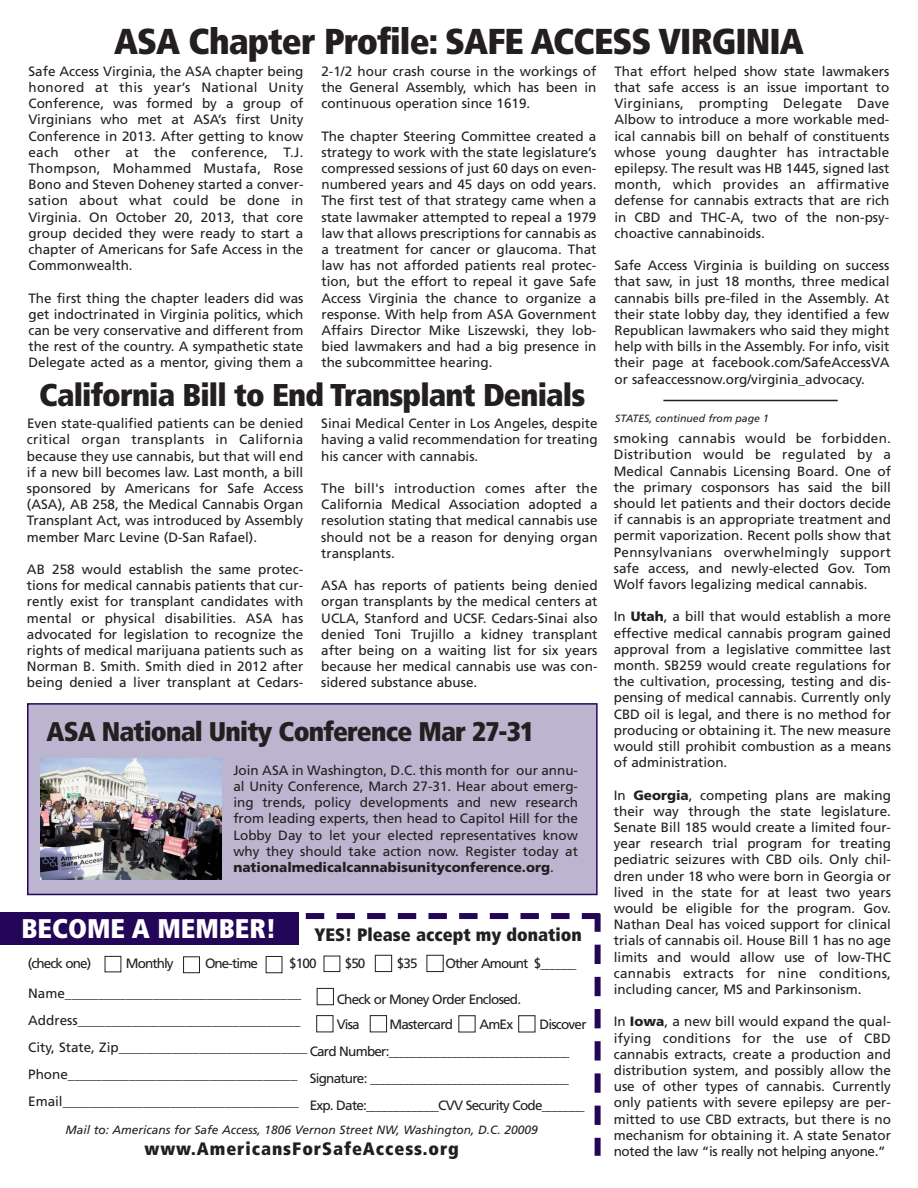
<style>
.page{position:relative;width:918px;height:1188px;background:#fff}
.page>*{position:absolute;margin:0;border:0;box-sizing:border-box;transform-origin:0 0}
.t1{font:900 condensed 36px "Frutiger LT";letter-spacing:-.025em;color:#231f20}
.t2{font:900 condensed 31.5px "Frutiger LT";letter-spacing:-.025em;color:#231f20}
.t3{font:900 condensed 27px "Frutiger LT";letter-spacing:-.03em;color:#231f20}
.t4{font:900 condensed 27px "Frutiger LT";color:#fff}
.t5{font:900 condensed 18px "Frutiger LT";letter-spacing:.05em;color:#231f20}
.t6{font:900 condensed 18px "Frutiger LT";color:#231f20}
.t7{font:13.5px/16.2px "Frutiger LT";color:#231f20;text-align:justify}
.t8{font:13.5px/27px "Frutiger LT";letter-spacing:-.055em;color:#231f20}
.t9{font:13.5px "Frutiger LT";letter-spacing:-.065em;color:#231f20}
.t10{font:italic 12px "Frutiger LT";color:#231f20}
.t11{font:italic 10.5px "Frutiger LT";color:#231f20}
.s1{font-weight:900}
</style>
<div class="page">
<div style="left:28px;top:705px;width:568px;height:189px;background:#bbb5cf"></div>
<div style="left:27px;top:703px;width:571px;height:192px;border:2px solid #230658"></div>
<svg style="left:305px;top:913px;width:277px;height:6px"></svg>
<div style="left:582px;top:913px;width:18px;height:6px;background:#230658"></div>
<svg style="left:595px;top:944px;width:6px;height:194px"></svg>
<div style="left:595px;top:914px;width:6px;height:18px;background:#230658"></div>
<div style="left:595px;top:1138px;width:6px;height:18px;background:#230658"></div>
<div style="left:105px;top:956px;width:16px;height:16px;border:1px solid #231f20"></div>
<div style="left:183px;top:956px;width:17px;height:17px;border:1px solid #231f20"></div>
<div style="left:266px;top:956px;width:16px;height:17px;border:1px solid #231f20"></div>
<div style="left:324px;top:956px;width:16px;height:16px;border:1px solid #231f20"></div>
<div style="left:427px;top:955px;width:17px;height:17px;border:1px solid #231f20"></div>
<div style="left:375px;top:955px;width:17px;height:17px;border:1px solid #231f20"></div>
<div style="left:317px;top:988px;width:17px;height:17px;border:1px solid #231f20"></div>
<div style="left:316px;top:1015px;width:17px;height:17px;border:1px solid #231f20"></div>
<div style="left:370px;top:1015px;width:17px;height:17px;border:1px solid #231f20"></div>
<div style="left:518px;top:1015px;width:17px;height:17px;border:1px solid #231f20"></div>
<div style="left:0;top:912px;width:299px;height:33px;background:#230658"></div>
<img style="left:41px;top:758px;width:180px;height:121px">
<hr style="left:663px;top:400px;width:175px;height:1px;background:#231f20">
<h1 class="t1" style="left:114px;top:27px;width:691px">ASA Chapter Profile: SAFE ACCESS VIRGINIA</h1>
<p class="t7" style="left:28px;top:64px;width:277px">Safe Access Virginia, the ASA chapter being honored at this year’s National Unity Conference, was formed by a group of Virginians who met at ASA’s first Unity Conference in 2013. After getting to know each other at the conference, T.J.<br>Thompson, Mohammed Mustafa, Rose Bono and Steven Doheney started a conver&shy;sation about what could be done in Virginia. On October 20, 2013, that core group decided they were ready to start a chapter of Americans for Safe Access in the Commonwealth.</p>
<p class="t7" style="left:28px;top:291px;width:277px">The first thing the chapter leaders did was get indoctrinated in Virginia politics, which can be very conservative and different from the rest of the country. A sympathetic state Delegate acted as a mentor, giving them a</p>
<p class="t7" style="left:321px;top:64px;width:277px">2-1/2 hour crash course in the workings of the General Assembly, which has been in continuous operation since 1619.</p>
<p class="t7" style="left:321px;top:129px;width:277px">The chapter Steering Committee created a strategy to work with the state legislature’s compressed sessions of just 60 days on even&shy;numbered years and 45 days on odd years.<br>The first test of that strategy came when a state lawmaker attempted to repeal a 1979 law that allows prescriptions for cannabis as a treatment for cancer or glaucoma. That law has not afforded patients real protec&shy;tion, but the effort to repeal it gave Safe Access Virginia the chance to organize a response. With help from ASA Government Affairs Director Mike Liszewski, they lob&shy;bied lawmakers and had a big presence in the subcommittee hearing.</p>
<h2 class="t2" style="left:39px;top:383px;width:548px">California Bill to End Transplant Denials</h2>
<p class="t7" style="left:27px;top:417px;width:278px">Even state-qualified patients can be denied critical organ transplants in California because they use cannabis, but that will end if a new bill becomes law. Last month, a bill sponsored by Americans for Safe Access (ASA), AB 258, the Medical Cannabis Organ Transplant Act, was introduced by Assembly member Marc Levine (D-San Rafael).</p>
<p class="t7" style="left:27px;top:562px;width:278px">AB 258 would establish the same protec&shy;tions for medical cannabis patients that cur&shy;rently exist for transplant candidates with mental or physical disabilities. ASA has advocated for legislation to recognize the rights of medical marijuana patients such as Norman B. Smith. Smith died in 2012 after being denied a liver transplant at Cedars-</p>
<p class="t7" style="left:321px;top:417px;width:278px">Sinai Medical Center in Los Angeles, despite having a valid recommendation for treating his cancer with cannabis.</p>
<p class="t7" style="left:321px;top:481px;width:278px">The bill's introduction comes after the California Medical Association adopted a resolution stating that medical cannabis use should not be a reason for denying organ transplants.</p>
<p class="t7" style="left:321px;top:579px;width:278px">ASA has reports of patients being denied organ transplants by the medical centers at UCLA, Stanford and UCSF. Cedars-Sinai also denied Toni Trujillo a kidney transplant after being on a waiting list for six years because her medical cannabis use was con&shy;sidered substance abuse.</p>
<h3 class="t3" style="left:46px;top:721px;width:489px">ASA National Unity Conference Mar 27-31</h3>
<p class="t7" style="left:233px;top:763px;width:346px">Join ASA in Washington, D.C. this month for our annu&shy;al Unity Conference, March 27-31. Hear about emerg&shy;ing trends, policy developments and new research from leading experts, then head to Capitol Hill for the Lobby Day to let your elected representatives know why they should take action now. Register today at <span class="s1">nationalmedicalcannabisunityconference.org</span>.</p>
<h3 class="t4" style="left:22px;top:918px;width:256px">BECOME A MEMBER!</h3>
<h3 class="t6" style="left:314px;top:928px;width:269px">YES! Please accept my donation</h3>
<p class="t9" style="left:28px;top:958px;width:65px">(check one)</p>
<p class="t9" style="left:126px;top:958px;width:49px">Monthly</p>
<p class="t7" style="left:205px;top:956px;width:54px">One-time</p>
<p class="t7" style="left:289px;top:956px;width:29px">$100</p>
<p class="t7" style="left:345px;top:956px;width:22px">$50</p>
<p class="t7" style="left:397px;top:956px;width:22px">$35</p>
<p class="t9" style="left:446px;top:958px;width:132px">Other Amount $______</p>
<p class="t7" style="left:28px;top:981px;width:281px;line-height:27px;text-align:left">Name___________________________________ Address_________________________________ City, State, Zip____________________________ Phone__________________________________ Email___________________________________</p>
<p class="t8" style="left:337px;top:987px;width:186px;line-height:25.5px">Check or Money Order Enclosed.<br>Visa</p>
<p class="t8" style="left:389px;top:1012px;width:65px">Mastercard</p>
<p class="t7" style="left:479px;top:1017px;width:35px">AmEx</p>
<p class="t8" style="left:310px;top:1012px;width:278px;text-indent:230px">Discover Card Number:______________________________ Signature: _________________________________ Exp. Date:____________CVV Security Code_______</p>
<p class="t10" style="left:65px;top:1125px;width:474px">Mail to: Americans for Safe Access, 1806 Vernon Street NW, Washington, D.C. 20009</p>
<h3 class="t5" style="left:144px;top:1141px;width:316px">www.AmericansForSafeAccess.org</h3>
<p class="t7" style="left:614px;top:64px;width:277px">That effort helped show state lawmakers that safe access is an issue important to Virginians, prompting Delegate Dave Albow to introduce a more workable med&shy;ical cannabis bill on behalf of constituents whose young daughter has intractable epilepsy. The result was HB 1445, signed last month, which provides an affirmative defense for cannabis extracts that are rich in CBD and THC-A, two of the non-psy&shy;choactive cannabinoids.</p>
<p class="t7" style="left:614px;top:258px;width:277px">Safe Access Virginia is building on success that saw, in just 18 months, three medical cannabis bills pre-filed in the Assembly. At their state lobby day, they identified a few Republican lawmakers who said they might help with bills in the Assembly. For info, visit their page at facebook.com/SafeAccessVA or safeaccessnow.org/virginia_advocacy.</p>
<p class="t11" style="left:615px;top:414px;width:155px">STATES, continued from page 1</p>
<p class="t7" style="left:614px;top:432px;width:279px">smoking cannabis would be forbidden.<br>Distribution would be regulated by a Medical Cannabis Licensing Board. One of the primary cosponsors has said the bill should let patients and their doctors decide if cannabis is an appropriate treatment and permit vaporization. Recent polls show that Pennsylvanians overwhelmingly support safe access, and newly-elected Gov. Tom Wolf favors legalizing medical cannabis.</p>
<p class="t7" style="left:614px;top:610px;width:279px">In <span class="s1">Utah</span>, a bill that would establish a more effective medical cannabis program gained approval from a legislative committee last month. SB259 would create regulations for the cultivation, processing, testing and dis&shy;pensing of medical cannabis. Currently only CBD oil is legal, and there is no method for producing or obtaining it. The new measure would still prohibit combustion as a means of administration.</p>
<p class="t7" style="left:614px;top:788px;width:279px">In <span class="s1">Georgia</span>, competing plans are making their way through the state legislature.<br>Senate Bill 185 would create a limited four&shy;year research trial program for treating pediatric seizures with CBD oils. Only chil&shy;dren under 18 who were born in Georgia or lived in the state for at least two years would be eligible for the program. Gov.<br>Nathan Deal has voiced support for clinical trials of cannabis oil. House Bill 1 has no age limits and would allow use of low-THC cannabis extracts for nine conditions, including cancer, MS and Parkinsonism.</p>
<p class="t7" style="left:614px;top:1015px;width:279px">In <span class="s1">Iowa</span>, a new bill would expand the qual&shy;ifying conditions for the use of CBD cannabis extracts, create a production and distribution system, and possibly allow the use of other types of cannabis. Currently only patients with severe epilepsy are per&shy;mitted to use CBD extracts, but there is no mechanism for obtaining it. A state Senator noted the law “is really not helping anyone.”</p>
</div>
